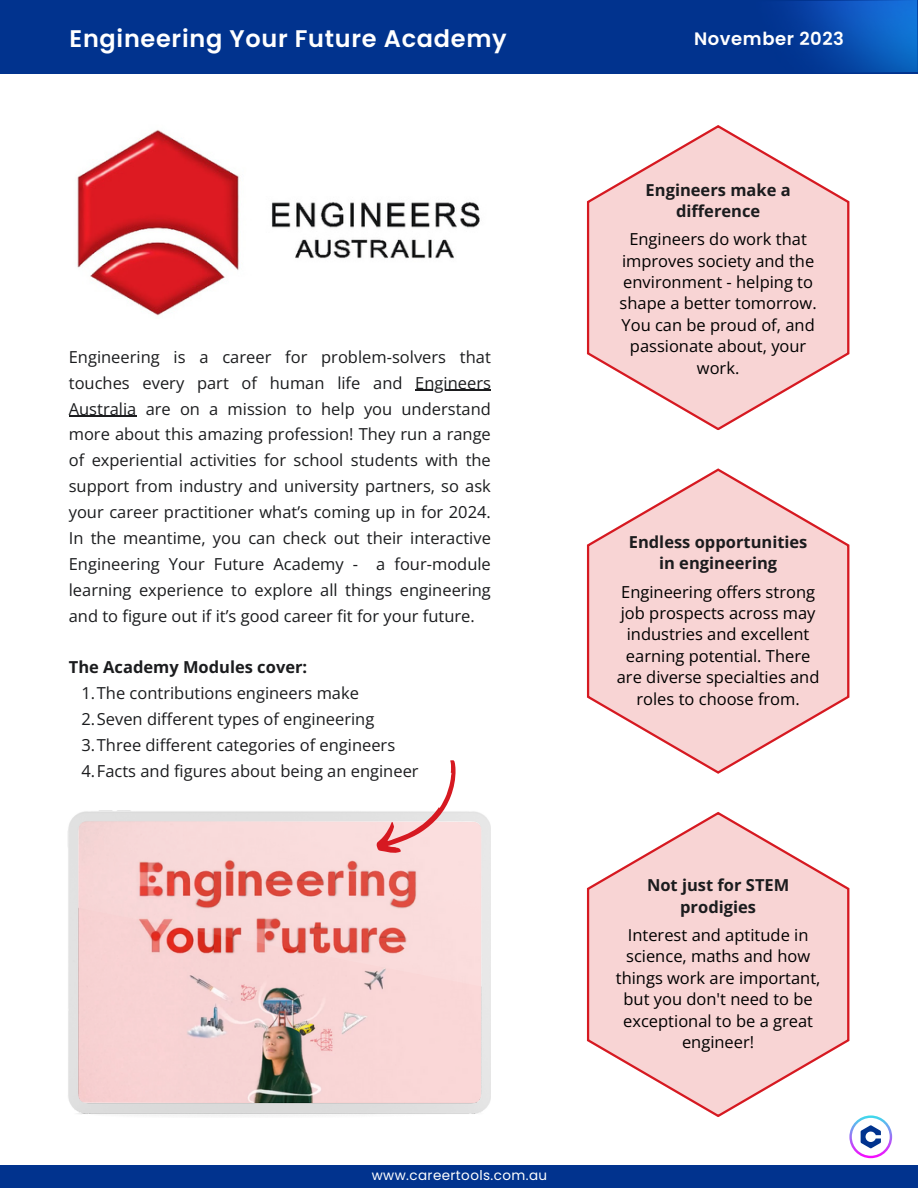
<style>
.page{position:relative;width:918px;height:1188px;background:#fff}
.page>*{position:absolute;margin:0;border:0;box-sizing:border-box;transform-origin:0 0}
.t1{font:600 24px "Poppins";letter-spacing:.03em;color:#fff}
.t2{font:600 18px "Poppins";letter-spacing:.03em;color:#fff}
.t3{font:16.5px/25.8px "Open Sans";color:#1b1c1e;text-align:justify}
.t4{font:16.5px/21.3px "Open Sans";color:#000;text-align:center}
.t5{font:700 16.5px/21.3px "Open Sans";color:#1b1c1e;text-align:center}
.t6{font:13.5px "Poppins";letter-spacing:.03em;color:#fff}
</style>
<div class="page">
<svg style="left:849px;top:1115px;width:43px;height:43px"></svg>
<div style="left:0;top:0;width:918px;height:73px;background:#01338e"></div>
<img style="left:785px;top:0;width:133px;height:72px">
<div style="left:0;top:1165px;width:918px;height:23px;background:#01338e"></div>
<img style="left:77px;top:130px;width:403px;height:186px">
<img style="left:68px;top:811px;width:423px;height:305px">
<svg style="left:369px;top:760px;width:107px;height:105px"></svg>
<svg style="left:587px;top:125px;width:262px;height:305px"></svg>
<svg style="left:587px;top:468px;width:262px;height:305px"></svg>
<svg style="left:587px;top:812px;width:262px;height:305px"></svg>
<hr style="left:415px;top:390px;width:76px;height:1px;background:#1b1c1e">
<hr style="left:69px;top:416px;width:67px;height:1px;background:#1b1c1e">
<p class="t1" style="left:70px;top:22px;width:439px">Engineering Your Future Academy</p>
<p class="t2" style="left:694px;top:26px;width:151px">November 2023</p>
<p class="t3" style="left:69px;top:343px;width:424px">Engineering is a career for problem-solvers that touches every part of human life and Engineers Australia are on a mission to help you understand more about this amazing profession! They run a range of experiential activities for school students with the support from industry and university partners, so ask your career practitioner what’s coming up in for 2024.<br>In the meantime, you can check out their interactive Engineering Your Future Academy - a four-module learning experience to explore all things engineering and to figure out if it’s good career fit for your future.</p>
<p class="t5" style="left:69px;top:656px;width:240px">The Academy Modules cover:</p>
<p class="t3" style="left:81px;top:680px;width:279px">1.The contributions engineers make</p>
<p class="t3" style="left:81px;top:706px;width:294px">2.Seven different types of engineering</p>
<p class="t3" style="left:81px;top:732px;width:315px">3.Three different categories of engineers</p>
<p class="t3" style="left:81px;top:757px;width:339px">4.Facts and figures about being an engineer</p>
<p class="t6" style="left:372px;top:1166px;width:177px">www.careertools.com.au</p>
<p class="t5" style="left:646px;top:179px;width:147px">Engineers make a difference</p>
<p class="t4" style="left:620px;top:228px;width:199px">Engineers do work that improves society and the environment - helping to shape a better tomorrow.<br>You can be proud of, and passionate about, your work.</p>
<p class="t5" style="left:629px;top:531px;width:180px">Endless opportunities in engineering</p>
<p class="t4" style="left:617px;top:581px;width:204px">Engineering offers strong job prospects across may industries and excellent earning potential. There are diverse specialties and roles to choose from.</p>
<p class="t5" style="left:647px;top:874px;width:144px">Not just for STEM prodigies</p>
<p class="t4" style="left:616px;top:924px;width:206px">Interest and aptitude in science, maths and how things work are important, but you don't need to be exceptional to be a great engineer!</p>
</div>
